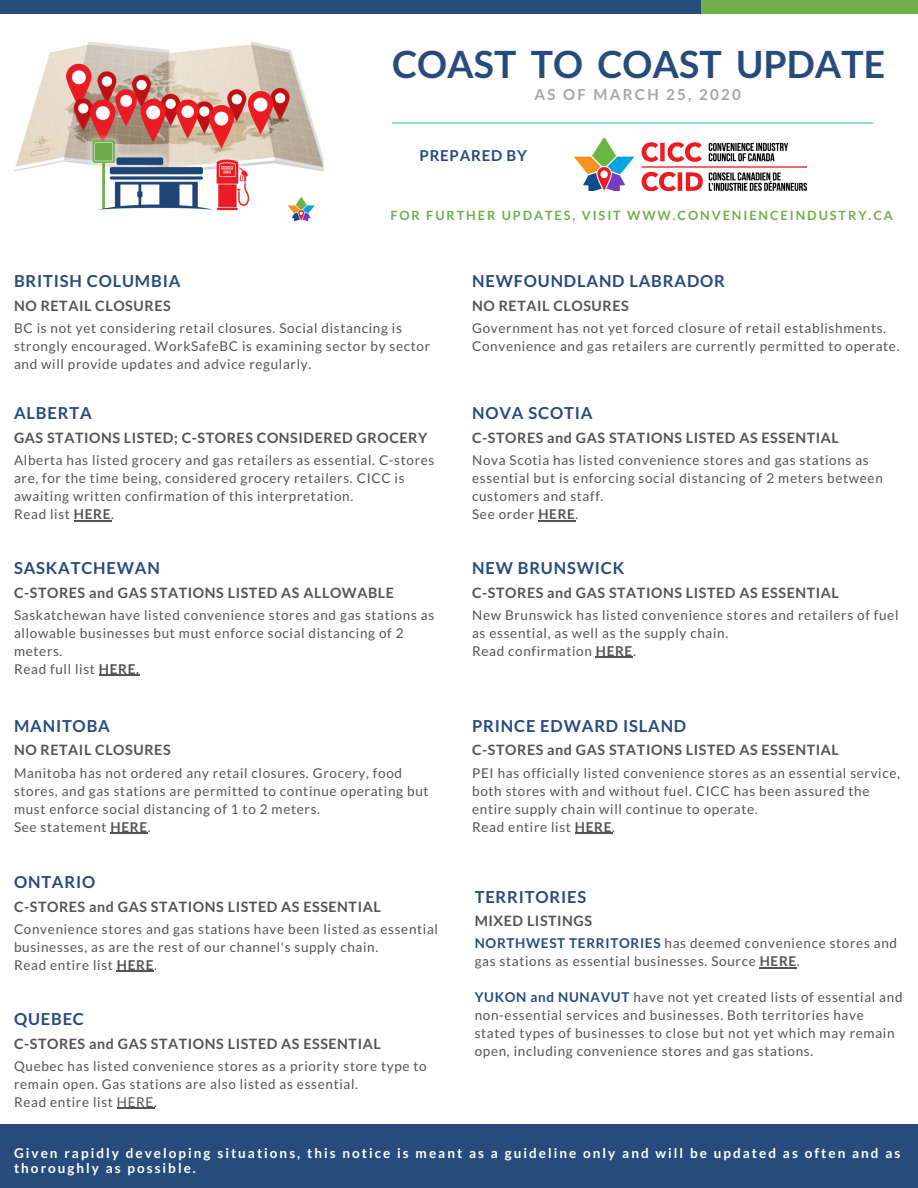
<style>
.page{position:relative;width:918px;height:1188px;background:#fff}
.page>*{position:absolute;margin:0;border:0;box-sizing:border-box;transform-origin:0 0}
.t1{font:700 37.5px "Lato";color:#274c7c}
.t2{font:700 16.5px "Lato";letter-spacing:.05em;color:#274c7c}
.t3{font:700 15.15px "Lato";letter-spacing:.15em;color:#a6a6a6}
.t4{font:700 15px "Lato";letter-spacing:.05em;color:#274c7c}
.t5{font:700 14.25px "Lato";letter-spacing:.04em;color:#545454}
.t6{font:13.5px/18px "Lato";letter-spacing:.05em;color:#545454}
.t7{font:700 13.5px/15.1px "Lato";letter-spacing:.15em;color:#fff}
.t8{font:700 12.75px "Lato";letter-spacing:.15em;color:#71af4c}
.s1{font-weight:700}
.s2{font-weight:700;color:#274c7c}
</style>
<div class="page">
<div style="left:0;top:0;width:702px;height:14px;background:#274c7c"></div>
<div style="left:701px;top:0;width:217px;height:14px;background:#71af4c"></div>
<div style="left:0;top:1125px;width:918px;height:63px;background:#274c7c"></div>
<hr style="left:760px;top:967px;width:37px;height:1px;background:#545454">
<hr style="left:74px;top:520px;width:37px;height:1px;background:#545454">
<hr style="left:99px;top:675px;width:41px;height:1px;background:#545454">
<hr style="left:111px;top:833px;width:37px;height:1px;background:#545454">
<hr style="left:117px;top:971px;width:37px;height:1px;background:#545454">
<hr style="left:117px;top:1108px;width:37px;height:1px;background:#545454">
<hr style="left:538px;top:520px;width:38px;height:1px;background:#545454">
<hr style="left:596px;top:657px;width:37px;height:1px;background:#545454">
<hr style="left:575px;top:833px;width:37px;height:1px;background:#545454">
<hr style="left:392px;top:123px;width:481px;height:1px;background:#88dade">
<img style="left:14px;top:41px;width:309px;height:181px">
<img style="left:574px;top:138px;width:232px;height:53px">
<h1 class="t1" style="left:392px;top:41px;width:495px">COAST TO COAST UPDATE</h1>
<p class="t3" style="left:535px;top:85px;width:208px">AS OF MARCH 25, 2020</p>
<p class="t4" style="left:420px;top:146px;width:109px">PREPARED BY</p>
<p class="t8" style="left:390px;top:208px;width:504px">FOR FURTHER UPDATES, VISIT WWW.CONVENIENCEINDUSTRY.CA</p>
<p class="t2" style="left:14px;top:271px;width:168px">BRITISH COLUMBIA</p>
<p class="t5" style="left:14px;top:297px;width:158px">NO RETAIL CLOSURES</p>
<p class="t6" style="left:14px;top:318px;width:418px">BC is not yet considering retail closures. Social distancing is strongly encouraged. WorkSafeBC is examining sector by sector and will provide updates and advice regularly.</p>
<p class="t2" style="left:14px;top:403px;width:79px">ALBERTA</p>
<p class="t5" style="left:14px;top:429px;width:415px">GAS STATIONS LISTED; C-STORES CONSIDERED GROCERY</p>
<p class="t6" style="left:14px;top:451px;width:422px">Alberta has listed grocery and gas retailers as essential. C-stores are, for the time being, considered grocery retailers. CICC is awaiting written confirmation of this interpretation.<br>Read list <span class="s1">HERE</span>.</p>
<p class="t2" style="left:14px;top:558px;width:147px">SASKATCHEWAN</p>
<p class="t5" style="left:14px;top:584px;width:381px">C-STORES and GAS STATIONS LISTED AS ALLOWABLE</p>
<p class="t6" style="left:14px;top:605px;width:422px">Saskatchewan have listed convenience stores and gas stations as allowable businesses but must enforce social distancing of 2 meters.<br>Read full list <span class="s1">HERE.</span></p>
<p class="t2" style="left:14px;top:716px;width:97px">MANITOBA</p>
<p class="t5" style="left:14px;top:741px;width:158px">NO RETAIL CLOSURES</p>
<p class="t6" style="left:14px;top:763px;width:416px">Manitoba has not ordered any retail closures. Grocery, food stores, and gas stations are permitted to continue operating but must enforce social distancing of 1 to 2 meters.<br>See statement <span class="s1">HERE</span>.</p>
<p class="t2" style="left:14px;top:872px;width:83px">ONTARIO</p>
<p class="t5" style="left:14px;top:898px;width:368px">C-STORES and GAS STATIONS LISTED AS ESSENTIAL</p>
<p class="t6" style="left:14px;top:920px;width:426px">Convenience stores and gas stations have been listed as essential businesses, as are the rest of our channel's supply chain.<br>Read entire list <span class="s1">HERE</span>.</p>
<p class="t2" style="left:14px;top:1009px;width:71px">QUEBEC</p>
<p class="t5" style="left:14px;top:1034px;width:368px">C-STORES and GAS STATIONS LISTED AS ESSENTIAL</p>
<p class="t6" style="left:14px;top:1056px;width:414px">Quebec has listed convenience stores as a priority store type to remain open. Gas stations are also listed as essential.<br>Read entire list HERE.</p>
<p class="t2" style="left:472px;top:271px;width:254px">NEWFOUNDLAND LABRADOR</p>
<p class="t5" style="left:472px;top:297px;width:158px">NO RETAIL CLOSURES</p>
<p class="t6" style="left:472px;top:318px;width:429px">Government has not yet forced closure of retail establishments.<br>Convenience and gas retailers are currently permitted to operate.</p>
<p class="t2" style="left:472px;top:403px;width:122px">NOVA SCOTIA</p>
<p class="t5" style="left:472px;top:429px;width:368px">C-STORES and GAS STATIONS LISTED AS ESSENTIAL</p>
<p class="t6" style="left:472px;top:451px;width:412px">Nova Scotia has listed convenience stores and gas stations as essential but is enforcing social distancing of 2 meters between customers and staff.<br>See order <span class="s1">HERE</span>.</p>
<p class="t2" style="left:472px;top:558px;width:154px">NEW BRUNSWICK</p>
<p class="t5" style="left:472px;top:584px;width:368px">C-STORES and GAS STATIONS LISTED AS ESSENTIAL</p>
<p class="t6" style="left:472px;top:605px;width:428px">New Brunswick has listed convenience stores and retailers of fuel as essential, as well as the supply chain.<br>Read confirmation <span class="s1">HERE</span>.</p>
<p class="t2" style="left:472px;top:716px;width:216px">PRINCE EDWARD ISLAND</p>
<p class="t5" style="left:472px;top:741px;width:368px">C-STORES and GAS STATIONS LISTED AS ESSENTIAL</p>
<p class="t6" style="left:472px;top:763px;width:429px">PEI has officially listed convenience stores as an essential service, both stores with and without fuel. CICC has been assured the entire supply chain will continue to operate.<br>Read entire list <span class="s1">HERE</span>.</p>
<p class="t2" style="left:475px;top:886px;width:113px">TERRITORIES</p>
<p class="t5" style="left:475px;top:912px;width:119px">MIXED LISTINGS</p>
<p class="t6" style="left:475px;top:934px;width:424px"><span class="s2">NORTHWEST TERRITORIES</span> has deemed convenience stores and gas stations as essential businesses. Source <span class="s1">HERE</span>.</p>
<p class="t6" style="left:475px;top:988px;width:429px"><span class="s2">YUKON and NUNAVUT</span> have not yet created lists of essential and non-essential services and businesses. Both territories have stated types of businesses to close but not yet which may remain open, including convenience stores and gas stations.</p>
<p class="t7" style="left:14px;top:1145px;width:888px">Given rapidly developing situations, this notice is meant as a guideline only and will be updated as often and as thoroughly as possible.</p>
</div>
